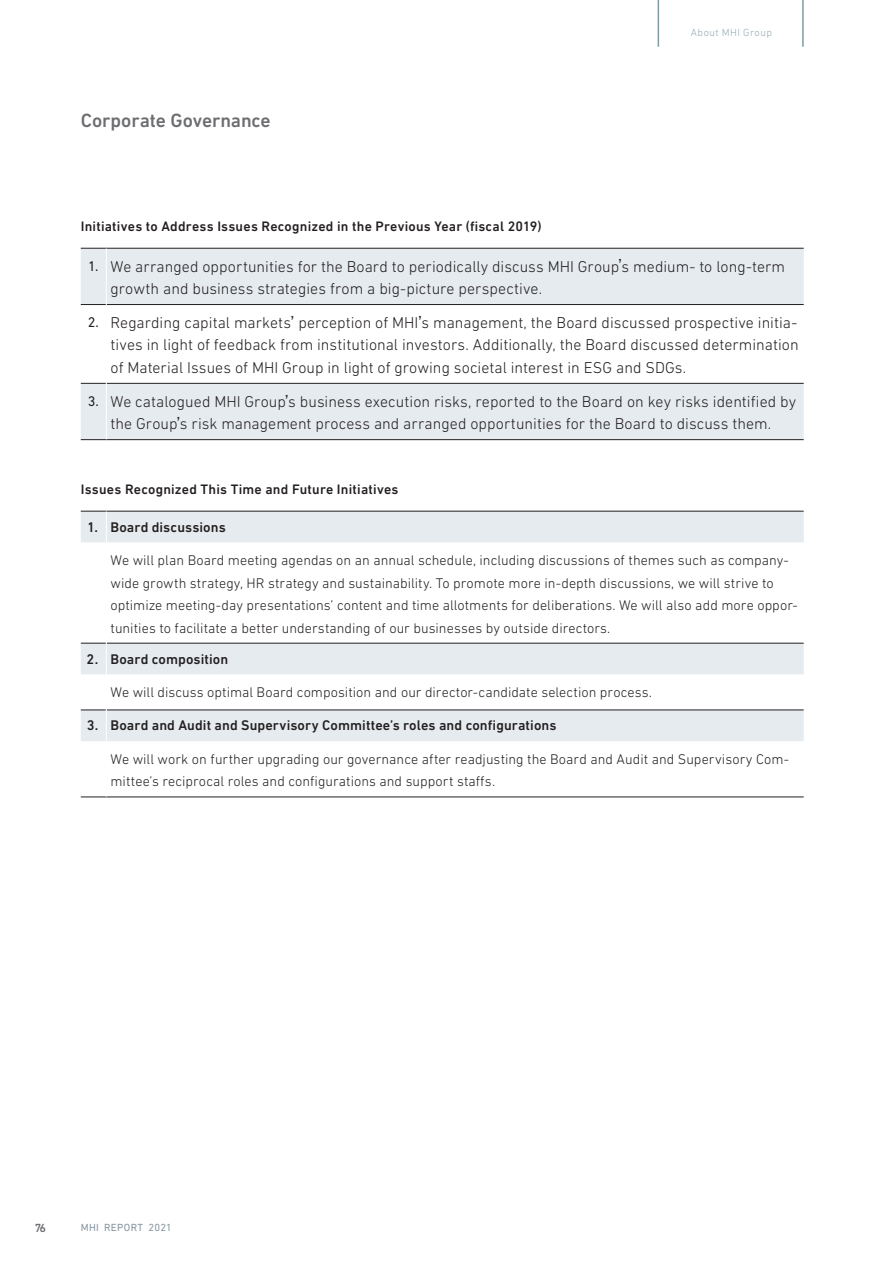
<style>
.page{position:relative;width:893px;height:1263px;background:#fff}
.page>*{position:absolute;margin:0;border:0;box-sizing:border-box;transform-origin:0 0}
.t1{font:500 19.5px "DIN Next LT Pro";letter-spacing:-.005em;color:#6c6d70}
.t2{font:300 15.9px/22.5px "DIN Next LT Pro";letter-spacing:.005em;color:#231f20}
.t3{font:300 14.25px/22.5px "DIN Next LT Pro";letter-spacing:.005em;color:#231f20}
.t4{font:500 14.25px "DIN Next LT Pro";letter-spacing:.005em;color:#231f20}
.t5{font:500 13.95px "DIN Next LT Pro";letter-spacing:.015em;color:#231f20}
.t6{font:500 12px "DIN Next LT Pro";color:#6c6d70}
.t7{font:10.5px "DIN Next LT Pro";letter-spacing:.03em;color:#8796a0}
.t8{font:300 10.5px "DIN Next LT Pro";letter-spacing:.045em;color:#95acb4}
.s1{font-weight:400;font-size:14.25px}
.s2{font-family:"Hiragino UD Sans F Std W3";font-weight:400;font-size:14.25px}
</style>
<div class="page">
<svg style="left:81px;top:249px;width:723px;height:190px;fill:#e6ebef"></svg>
<svg style="left:81px;top:248px;width:25px;height:1px"></svg>
<hr style="left:106px;top:248px;width:698px;height:1px;background:#231f20">
<svg style="left:81px;top:304px;width:25px;height:1px"></svg>
<hr style="left:107px;top:304px;width:697px;height:1px;background:#231f20">
<svg style="left:81px;top:383px;width:25px;height:1px"></svg>
<hr style="left:107px;top:383px;width:697px;height:1px;background:#231f20">
<svg style="left:81px;top:439px;width:25px;height:1px"></svg>
<hr style="left:106px;top:439px;width:698px;height:1px;background:#231f20">
<hr style="left:106px;top:249px;width:1px;height:55px;background:#fff">
<hr style="left:106px;top:304px;width:1px;height:79px;background:#fff">
<hr style="left:106px;top:383px;width:1px;height:56px;background:#fff">
<svg style="left:81px;top:512px;width:723px;height:229px"></svg>
<svg style="left:81px;top:511px;width:25px;height:1px"></svg>
<hr style="left:106px;top:511px;width:698px;height:1px;background:#231f20">
<svg style="left:81px;top:643px;width:25px;height:1px"></svg>
<hr style="left:107px;top:643px;width:697px;height:1px;background:#231f20">
<svg style="left:81px;top:709px;width:25px;height:1px"></svg>
<hr style="left:107px;top:709px;width:697px;height:1px;background:#231f20">
<svg style="left:81px;top:796px;width:25px;height:1px"></svg>
<hr style="left:106px;top:796px;width:698px;height:1px;background:#231f20">
<hr style="left:106px;top:511px;width:1px;height:31px;background:#fff">
<hr style="left:106px;top:542px;width:1px;height:101px;background:#fff">
<hr style="left:106px;top:643px;width:1px;height:31px;background:#fff">
<hr style="left:106px;top:674px;width:1px;height:36px;background:#fff">
<hr style="left:106px;top:710px;width:1px;height:31px;background:#fff">
<hr style="left:802px;top:0;width:2px;height:47px;background:#7e9ca5">
<hr style="left:658px;top:0;width:1px;height:47px;background:#7e9ca5">
<h1 class="t1" style="left:81px;top:109px;width:192px">Corporate Governance</h1>
<p class="t8" style="left:691px;top:27px;width:83px">About MHI Group</p>
<p class="t5" style="left:81px;top:218px;width:462px">Initiatives to Address Issues Recognized in the Previous Year (fiscal 2019)</p>
<p class="t2" style="left:111px;top:255px;width:676px;text-indent:-22px"><span class="s1">1.</span> We arranged opportunities for the Board to periodically discuss MHI Group<span class="s2">ʼ</span>s medium- to long-term growth and business strategies from a big-picture perspective.</p>
<p class="t2" style="left:111px;top:311px;width:690px;text-align:justify;text-indent:-23px"><span class="s1">2.</span> Regarding capital markets<span class="s2">ʼ</span> perception of MHI<span class="s2">ʼ</span>s management, the Board discussed prospective initia&shy;tives in light of feedback from institutional investors. Additionally, the Board discussed determination of Material Issues of MHI Group in light of growing societal interest in ESG and SDGs.</p>
<p class="t2" style="left:88px;top:390px;width:710px;text-align:center"><span class="s1">3.</span> We catalogued MHI Group<span class="s2">ʼ</span>s business execution risks, reported to the Board on key risks identified by the Group<span class="s2">ʼ</span>s risk management process and arranged opportunities for the Board to discuss them.</p>
<p class="t5" style="left:81px;top:481px;width:319px">Issues Recognized This Time and Future Initiatives</p>
<p class="t4" style="left:87px;top:518px;width:140px">1. Board discussions</p>
<p class="t3" style="left:111px;top:549px;width:689px">We will plan Board meeting agendas on an annual schedule, including discussions of themes such as company&shy;wide growth strategy, HR strategy and sustainability. To promote more in-depth discussions, we will strive to optimize meeting-day presentations’ content and time allotments for deliberations. We will also add more oppor&shy;tunities to facilitate a better understanding of our businesses by outside directors.</p>
<p class="t4" style="left:87px;top:650px;width:143px">2. Board composition</p>
<p class="t3" style="left:111px;top:681px;width:543px">We will discuss optimal Board composition and our director-candidate selection process.</p>
<p class="t4" style="left:87px;top:717px;width:471px">3. Board and Audit and Supervisory Committee’s roles and configurations</p>
<p class="t3" style="left:111px;top:747px;width:680px">We will work on further upgrading our governance after readjusting the Board and Audit and Supervisory Com&shy;mittee’s reciprocal roles and configurations and support staffs.</p>
<p class="t6" style="left:35px;top:1221px;width:13px">76</p>
<p class="t7" style="left:81px;top:1221px;width:92px">MHI REPORT 2021</p>
</div>
